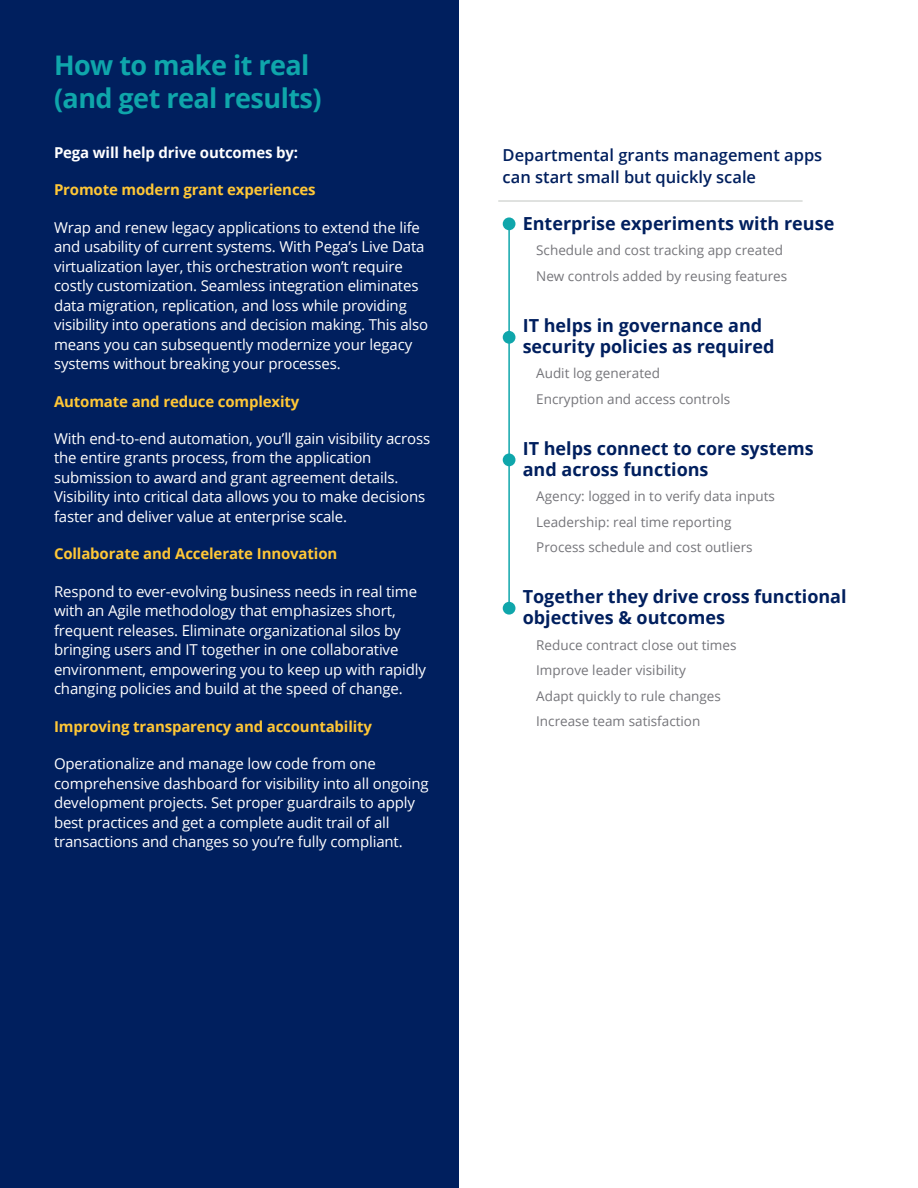
<style>
.page{position:relative;width:918px;height:1188px;background:#fff}
.page>*{position:absolute;margin:0;border:0;box-sizing:border-box;transform-origin:0 0}
.t1{font:700 27px/33px "Open Sans";letter-spacing:-.02em;color:#0fa6ab}
.t2{font:700 18px/21px "Open Sans";color:#001f5e}
.t3{font:600 16.5px/22.5px "Open Sans";color:#001f5e}
.t4{font:15px/19.5px "Open Sans";letter-spacing:-.01em;color:#fff}
.t5{font:700 15px "Open Sans";letter-spacing:-.01em;color:#ffc736}
.t6{font:700 15px "Open Sans";letter-spacing:-.01em;color:#fff}
.t7{font:13.5px/25.5px "Open Sans";color:#75757a}
.s1{font-style:inherit}
</style>
<div class="page">
<div style="left:0;top:0;width:459px;height:1188px;background:#001f5e"></div>
<hr style="left:498px;top:200px;width:305px;height:2px;background:#d6d9d6">
<div style="left:503px;top:217px;width:12px;height:13px;background:#0fa6ab;border-radius:50%"></div>
<div style="left:503px;top:331px;width:12px;height:13px;background:#0fa6ab;border-radius:50%"></div>
<div style="left:503px;top:454px;width:12px;height:12px;background:#0fa6ab;border-radius:50%"></div>
<div style="left:503px;top:602px;width:12px;height:13px;background:#0fa6ab;border-radius:50%"></div>
<hr style="left:508px;top:225px;width:2px;height:385px;background:#0fa6ab">
<h1 class="t1" style="left:54px;top:48px;width:269px">How to make it real (and get real results)</h1>
<p class="t6" style="left:54px;top:142px;width:246px">Pega will help drive outcomes by:</p>
<p class="t5" style="left:54px;top:179px;width:263px">Promote modern grant experiences</p>
<p class="t4" style="left:54px;top:217px;width:376px">Wrap and renew legacy applications to extend the life and usability of current systems. With Pega’s Live Data virtualization layer, this orchestration won’t require costly customization. Seamless integration eliminates data migration, replication, and loss while providing visibility into operations and decision making. This also means you can subsequently modernize your legacy systems without breaking your processes.</p>
<p class="t5" style="left:54px;top:391px;width:247px">Automate and reduce complexity</p>
<p class="t4" style="left:54px;top:428px;width:378px">With end-to-end automation, you’ll gain visibility across the entire <span class="s1">grants process</span>, from <span class="s1">the application submission</span> to award and <span class="s1">grant agreement</span> details.<br>Visibility into critical data allows you to make decisions faster and deliver value at enterprise scale.</p>
<p class="t5" style="left:54px;top:543px;width:285px">Collaborate and Accelerate Innovation</p>
<p class="t4" style="left:54px;top:581px;width:374px">Respond to ever-evolving business needs in real time with an Agile methodology that emphasizes short, frequent releases. Eliminate organizational silos by bringing users and IT together in one collaborative environment, empowering you to keep up with rapidly changing policies and build at the speed of change.</p>
<p class="t5" style="left:54px;top:716px;width:320px">Improving transparency and accountability</p>
<p class="t4" style="left:54px;top:754px;width:376px">Operationalize and manage low code from one comprehensive dashboard for visibility into all ongoing development projects. Set proper guardrails to apply best practices and get a complete audit trail of all transactions and changes so you’re fully compliant.</p>
<p class="t3" style="left:503px;top:143px;width:321px">Departmental grants management apps can start small but quickly scale</p>
<p class="t2" style="left:523px;top:212px;width:313px">Enterprise experiments with reuse</p>
<p class="t7" style="left:536px;top:237px;width:253px">Schedule and cost tracking app created<br>New controls added by reusing features</p>
<p class="t2" style="left:523px;top:314px;width:253px">IT helps in governance and security policies as required</p>
<p class="t7" style="left:536px;top:360px;width:195px">Audit log generated<br>Encryption and access controls</p>
<p class="t2" style="left:523px;top:437px;width:293px">IT helps connect to core systems and across functions</p>
<p class="t7" style="left:536px;top:483px;width:240px">Agency: logged in to verify data inputs<br>Leadership: real time reporting<br>Process schedule and cost outliers</p>
<p class="t2" style="left:523px;top:586px;width:325px">Together they drive cross functional objectives &amp; outcomes</p>
<p class="t7" style="left:536px;top:632px;width:202px">Reduce contract close out times<br>Improve leader visibility<br>Adapt quickly to rule changes<br>Increase team satisfaction</p>
</div>
